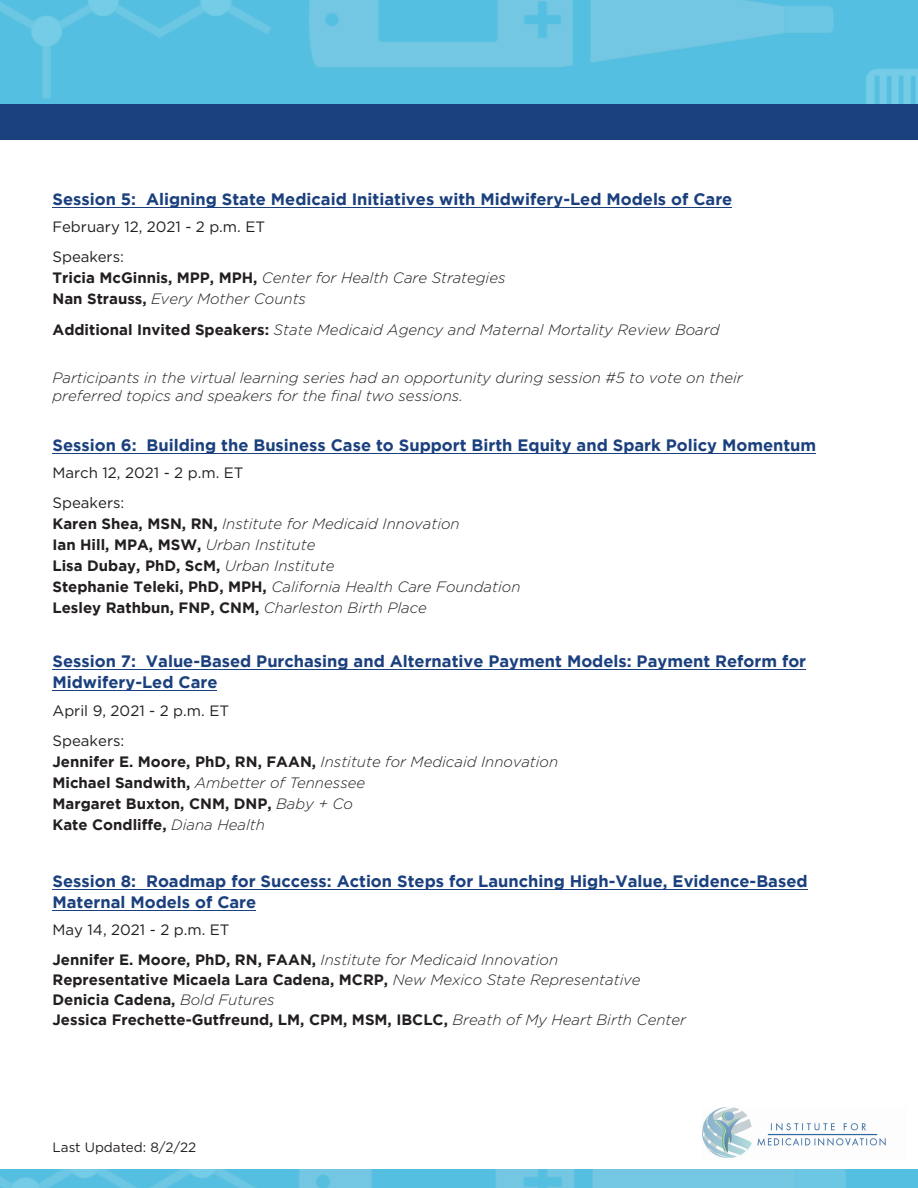
<style>
.page{position:relative;width:918px;height:1188px;background:#fff}
.page>*{position:absolute;margin:0;border:0;box-sizing:border-box;transform-origin:0 0}
.t1{font:700 16.5px/21px "Gotham";color:#1b407e}
.t2{font:italic 300 15px/21.1px "Gotham";color:#231f20}
.t3{font:700 15px/21.1px "Gotham";color:#231f20}
.t4{font:15px/30px "Gotham";color:#231f20}
.t5{font:13.5px "Gotham";color:#231f20}
.s1{font-weight:700;font-style:normal}
.s2{font-weight:300;font-style:italic}
.s3{font-weight:400;font-style:normal}
</style>
<div class="page">
<img style="left:1px;top:0;width:917px;height:104px">
<div style="left:0;top:104px;width:918px;height:36px;background:#1b407e"></div>
<img style="left:0;top:1170px;width:918px;height:18px">
<img style="left:702px;top:1107px;width:184px;height:52px">
<hr style="left:52px;top:207px;width:680px;height:1px;background:#1b407e">
<hr style="left:52px;top:453px;width:764px;height:1px;background:#1b407e">
<hr style="left:52px;top:669px;width:754px;height:1px;background:#1b407e">
<hr style="left:52px;top:690px;width:165px;height:1px;background:#1b407e">
<hr style="left:52px;top:889px;width:756px;height:1px;background:#1b407e">
<hr style="left:52px;top:910px;width:204px;height:1px;background:#1b407e">
<p class="t1" style="left:52px;top:188px;width:681px">Session 5: Aligning State Medicaid Initiatives with Midwifery-Led Models of Care</p>
<p class="t4" style="left:52px;top:211px;width:214px">February 12, 2021 - 2 p.m. ET<br>Speakers:</p>
<p class="t2" style="left:52px;top:267px;width:455px"><span class="s1">Tricia McGinnis, MPP, MPH,</span> Center for Health Care Strategies<br><span class="s1">Nan Strauss,</span> Every Mother Counts</p>
<p class="t2" style="left:52px;top:319px;width:669px"><span class="s1">Additional Invited Speakers:</span> State Medicaid Agency and Maternal Mortality Review Board</p>
<p class="t2" style="left:52px;top:369px;width:692px;line-height:18px">Participants in the virtual learning series had an opportunity during session #5 to vote on their preferred topics and speakers for the final two sessions.</p>
<p class="t1" style="left:52px;top:434px;width:765px">Session 6: Building the Business Case to Support Birth Equity and Spark Policy Momentum</p>
<p class="t4" style="left:52px;top:457px;width:193px">March 12, 2021 - 2 p.m. ET<br>Speakers:</p>
<p class="t2" style="left:52px;top:513px;width:470px"><span class="s1">Karen Shea, MSN, RN,</span> Institute for Medicaid Innovation<br><span class="s1">Ian Hill, MPA, MSW,</span> Urban Institute<br><span class="s1">Lisa Dubay, PhD, ScM,</span> Urban Institute<br><span class="s1">Stephanie Teleki, PhD, MPH,</span> California Health Care Foundation <span class="s1">Lesley Rathbun, FNP, CNM,</span> Charleston Birth Place</p>
<p class="t1" style="left:52px;top:650px;width:755px">Session 7: Value-Based Purchasing and Alternative Payment Models: Payment Reform for<br>Midwifery-Led Care</p>
<p class="t4" style="left:52px;top:696px;width:178px">April 9, 2021 - 2 p.m. ET<br>Speakers:</p>
<p class="t3" style="left:52px;top:751px;width:507px">Jennifer E. Moore, PhD, RN, FAAN, <span class="s2">Institute for Medicaid Innovation </span>Michael Sandwith, <span class="s2">Ambetter of Tennessee<br></span>Margaret Buxton, CNM, DNP, <span class="s2">Baby + Co<br></span>Kate Condliffe, <span class="s2">Diana Health</span></p>
<p class="t1" style="left:52px;top:870px;width:757px">Session 8: Roadmap for Success: Action Steps for Launching High-Value, Evidence-Based<br>Maternal Models of Care</p>
<p class="t2" style="left:52px;top:915px;width:507px;line-height:30.3px"><span class="s3">May 14, 2021 - 2 p.m. ET<br></span><span class="s1">Jennifer E. Moore, PhD, RN, FAAN,</span> Institute for Medicaid Innovation</p>
<p class="t3" style="left:52px;top:970px;width:635px;line-height:20px">Representative Micaela Lara Cadena, MCRP, <span class="s2">New Mexico State Representative<br></span>Denicia Cadena, <span class="s2">Bold Futures<br></span>Jessica Frechette-Gutfreund, LM, CPM, MSM, IBCLC, <span class="s2">Breath of My Heart Birth Center</span></p>
<p class="t5" style="left:52px;top:1139px;width:145px">Last Updated: 8/2/22</p>
</div>
